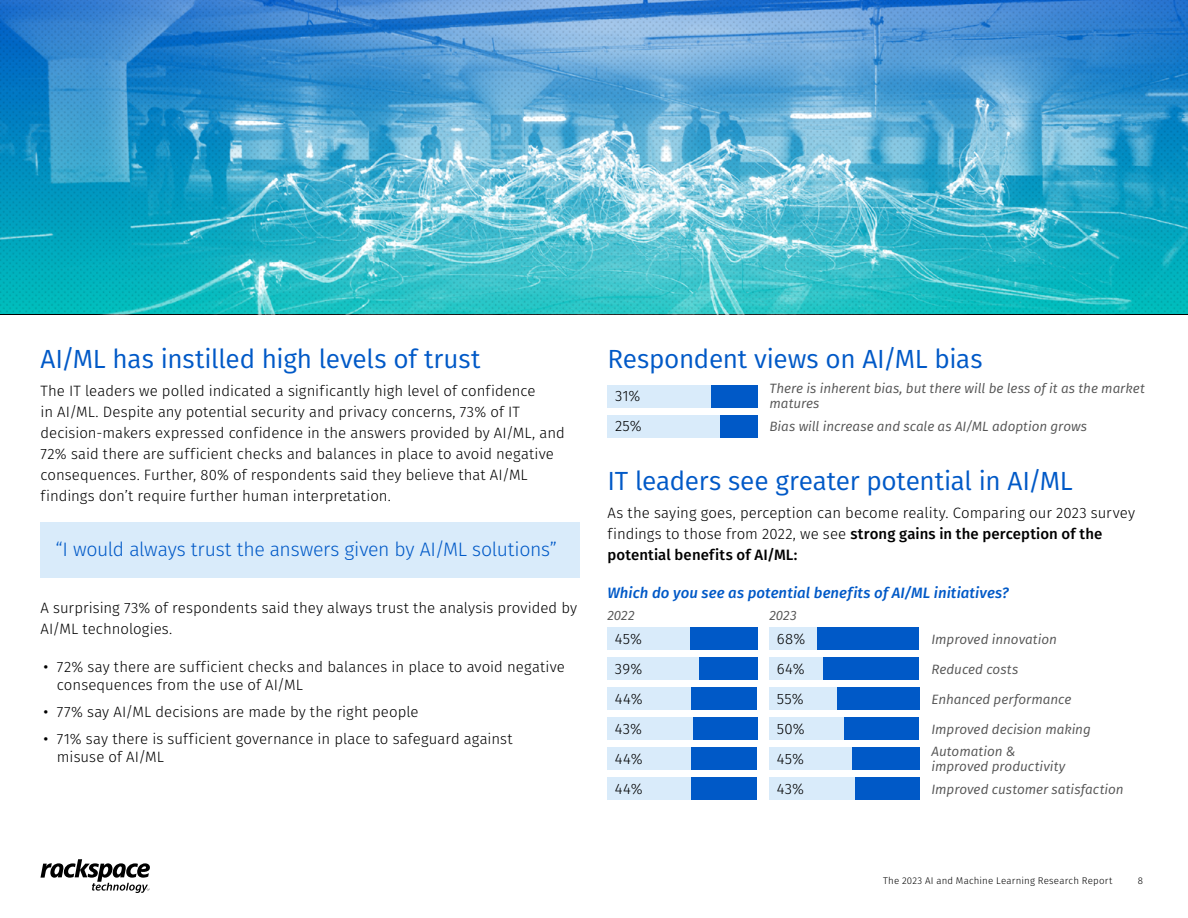
<style>
.page{position:relative;width:1188px;height:918px;background:#fff}
.page>*{position:absolute;margin:0;border:0;box-sizing:border-box;transform-origin:0 0}
.t1{font:26.25px "Fira Sans";letter-spacing:-.01em;color:#0059c7}
.t2{font:300 19.5px "Fira Sans";letter-spacing:-.015em;color:#0059c7}
.t3{font:300 15px/21px "Fira Sans";letter-spacing:.005em;color:#000}
.t4{font:italic 500 15px "Fira Sans";letter-spacing:.005em;color:#0059c7}
.t5{font:italic 13.5px/14.9px "Fira Sans";letter-spacing:-.005em;color:#545454}
.t6{font:300 9.75px "Fira Sans";letter-spacing:.02em;color:#000}
.s1{font-weight:400}
.s2{font-weight:500}
</style>
<div class="page">
<div style="left:40px;top:522px;width:540px;height:55px;background:#d9ebfa"></div>
<div style="left:608px;top:385px;width:150px;height:22px;background:#d9ebfa"></div>
<div style="left:711px;top:385px;width:47px;height:22px;background:#0059c7"></div>
<div style="left:608px;top:415px;width:150px;height:22px;background:#d9ebfa"></div>
<div style="left:720px;top:415px;width:38px;height:22px;background:#0059c7"></div>
<div style="left:608px;top:628px;width:150px;height:22px;background:#d9ebfa"></div>
<div style="left:690px;top:628px;width:68px;height:22px;background:#0059c7"></div>
<div style="left:770px;top:628px;width:150px;height:22px;background:#d9ebfa"></div>
<div style="left:818px;top:628px;width:102px;height:22px;background:#0059c7"></div>
<div style="left:608px;top:658px;width:150px;height:22px;background:#d9ebfa"></div>
<div style="left:699px;top:658px;width:59px;height:22px;background:#0059c7"></div>
<div style="left:770px;top:658px;width:150px;height:22px;background:#d9ebfa"></div>
<div style="left:824px;top:658px;width:96px;height:22px;background:#0059c7"></div>
<div style="left:608px;top:688px;width:150px;height:22px;background:#d9ebfa"></div>
<div style="left:692px;top:688px;width:66px;height:22px;background:#0059c7"></div>
<div style="left:770px;top:688px;width:150px;height:22px;background:#d9ebfa"></div>
<div style="left:837px;top:688px;width:83px;height:22px;background:#0059c7"></div>
<div style="left:608px;top:718px;width:150px;height:22px;background:#d9ebfa"></div>
<div style="left:693px;top:718px;width:65px;height:22px;background:#0059c7"></div>
<div style="left:770px;top:718px;width:150px;height:22px;background:#d9ebfa"></div>
<div style="left:844px;top:718px;width:76px;height:22px;background:#0059c7"></div>
<div style="left:608px;top:748px;width:150px;height:22px;background:#d9ebfa"></div>
<div style="left:692px;top:748px;width:66px;height:22px;background:#0059c7"></div>
<div style="left:770px;top:748px;width:150px;height:22px;background:#d9ebfa"></div>
<div style="left:852px;top:748px;width:68px;height:22px;background:#0059c7"></div>
<div style="left:608px;top:778px;width:150px;height:22px;background:#d9ebfa"></div>
<div style="left:692px;top:778px;width:66px;height:22px;background:#0059c7"></div>
<div style="left:770px;top:778px;width:150px;height:22px;background:#d9ebfa"></div>
<div style="left:855px;top:778px;width:65px;height:22px;background:#0059c7"></div>
<img style="left:0;top:0;width:1188px;height:314px">
<svg style="left:40px;top:859px;width:110px;height:34px"></svg>
<h1 class="t1" style="left:40px;top:339px;width:441px">AI/ML has instilled high levels of trust</h1>
<p class="t3" style="left:40px;top:380px;width:526px">The IT leaders we polled indicated a significantly high level of confidence<br>in AI/ML. Despite any potential security and privacy concerns, 73% of IT decision-makers expressed confidence in the answers provided by AI/ML, and 72% said there are sufficient checks and balances in place to avoid negative consequences. Further, 80% of respondents said they believe that AI/ML findings don’t require further human interpretation.</p>
<h2 class="t2" style="left:55px;top:536px;width:503px">“I would always trust the answers given by AI/ML solutions”</h2>
<p class="t3" style="left:40px;top:598px;width:538px">A surprising 73% of respondents said they always trust the analysis provided by<br>AI/ML technologies.</p>
<p class="t3" style="left:57px;top:658px;width:509px;line-height:18px;text-indent:-14px"><span class="s1">•</span> 72% say there are sufficient checks and balances in place to avoid negative consequences from the use of AI/ML</p>
<p class="t3" style="left:43px;top:701px;width:377px"><span class="s1">•</span> 77% say AI/ML decisions are made by the right people</p>
<p class="t3" style="left:57px;top:730px;width:457px;line-height:18px;text-indent:-14px"><span class="s1">•</span> 71% say there is sufficient governance in place to safeguard against misuse of AI/ML</p>
<h1 class="t1" style="left:608px;top:339px;width:377px">Respondent views on AI/ML bias</h1>
<p class="t3" style="left:615px;top:385px;width:27px">31%</p>
<p class="t5" style="left:770px;top:381px;width:377px">There is inherent bias, but there will be less of it as the market matures</p>
<p class="t3" style="left:615px;top:415px;width:28px">25%</p>
<p class="t5" style="left:770px;top:418px;width:319px">Bias will increase and scale as AI/ML adoption grows</p>
<h1 class="t1" style="left:608px;top:461px;width:467px">IT leaders see greater potential in AI/ML</h1>
<p class="t3" style="left:608px;top:502px;width:529px">As the saying goes, perception can become reality. Comparing our 2023 survey findings to those from 2022, we see <span class="s2">strong gains in the perception of the potential benefits of AI/ML:</span></p>
<p class="t4" style="left:608px;top:581px;width:403px">Which do you see as potential benefits of AI/ML initiatives?</p>
<p class="t5" style="left:607px;top:608px;width:29px">2022</p>
<p class="t5" style="left:769px;top:608px;width:29px">2023</p>
<p class="t3" style="left:615px;top:628px;width:28px">45%</p>
<p class="t3" style="left:777px;top:628px;width:30px">68%</p>
<p class="t5" style="left:931px;top:631px;width:127px">Improved innovation</p>
<p class="t3" style="left:615px;top:658px;width:29px">39%</p>
<p class="t3" style="left:777px;top:658px;width:29px">64%</p>
<p class="t5" style="left:931px;top:661px;width:88px">Reduced costs</p>
<p class="t3" style="left:615px;top:688px;width:29px">44%</p>
<p class="t3" style="left:777px;top:688px;width:28px">55%</p>
<p class="t5" style="left:931px;top:691px;width:141px">Enhanced performance</p>
<p class="t3" style="left:615px;top:718px;width:29px">43%</p>
<p class="t3" style="left:777px;top:718px;width:29px">50%</p>
<p class="t5" style="left:931px;top:721px;width:161px">Improved decision making</p>
<p class="t3" style="left:615px;top:748px;width:29px">44%</p>
<p class="t3" style="left:777px;top:748px;width:28px">45%</p>
<p class="t5" style="left:931px;top:744px;width:135px">Automation &amp; improved productivity</p>
<p class="t3" style="left:615px;top:778px;width:29px">44%</p>
<p class="t3" style="left:777px;top:778px;width:29px">43%</p>
<p class="t5" style="left:931px;top:781px;width:194px">Improved customer satisfaction</p>
<p class="t6" style="left:883px;top:874px;width:231px">The 2023 AI and Machine Learning Research Report</p>
<p class="t6" style="left:1138px;top:874px;width:7px">8</p>
</div>
